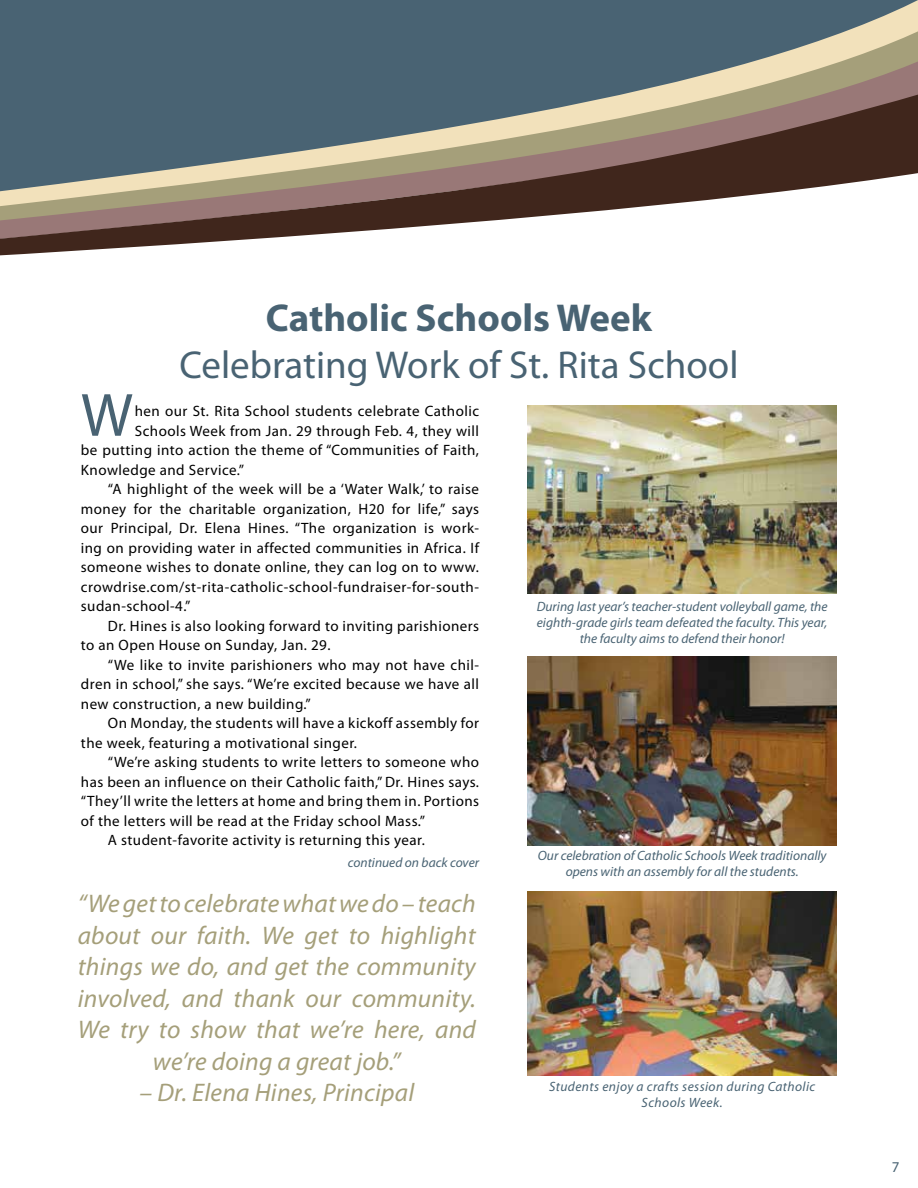
<style>
.page{position:relative;width:918px;height:1188px;background:#fff}
.page>*{position:absolute;margin:0;border:0;box-sizing:border-box;transform-origin:0 0}
.t1{font:61.5px "Myriad Pro";color:#496373}
.t2{font:39px "Myriad Pro";color:#496373}
.t3{font:700 39px "Myriad Pro";color:#496373}
.t4{font:italic 25.5px/31.5px "Myriad Pro";letter-spacing:.01em;color:#a59f7a;text-align:center}
.t5{font:15px "Myriad Pro";letter-spacing:.03em;color:#000}
.t6{font:15px "Myriad Pro";color:#496373}
.t7{font:italic 13.5px/16.2px "Myriad Pro";color:#496373;text-align:center}
.t8{font:italic 13.5px/16.2px "Myriad Pro";letter-spacing:.03em;color:#496373;text-align:center}
</style>
<div class="page">
<div style="left:0;top:0;width:918px;height:25px;background:#496373"></div>
<svg style="left:0;top:25px;width:918px;height:31px;background:#596e79"></svg>
<svg style="left:0;top:56px;width:918px;height:35px;background:#65767b"></svg>
<svg style="left:0;top:91px;width:918px;height:165px"></svg>
<img style="left:527px;top:656px;width:310px;height:189px">
<img style="left:527px;top:891px;width:310px;height:185px">
<img style="left:527px;top:405px;width:310px;height:189px">
<h2 class="t3" style="left:266px;top:292px;width:387px">Catholic Schools Week</h2>
<h2 class="t2" style="left:179px;top:340px;width:561px">Celebrating Work of St. Rita School</h2>
<h1 class="t1" style="left:81px;top:377px;width:54px">W</h1>
<p class="t5" style="left:135px;top:402px;width:346px">hen our St. Rita School students celebrate Catholic</p>
<p class="t5" style="left:135px;top:421px;width:346px">Schools Week from Jan. 29 through Feb. 4, they will</p>
<p class="t5" style="left:81px;top:441px;width:400px">be putting into action the theme of “Communities of Faith,</p>
<p class="t5" style="left:81px;top:460px;width:165px">Knowledge and Service.”</p>
<p class="t5" style="left:108px;top:480px;width:373px">“A highlight of the week will be a ‘Water Walk,’ to raise</p>
<p class="t5" style="left:81px;top:499px;width:400px">money for the charitable organization, H20 for life,” says</p>
<p class="t5" style="left:81px;top:519px;width:400px">our Principal, Dr. Elena Hines. “The organization is work-</p>
<p class="t5" style="left:81px;top:538px;width:400px">ing on providing water in affected communities in Africa. If</p>
<p class="t5" style="left:81px;top:558px;width:400px">someone wishes to donate online, they can log on to www.</p>
<p class="t5" style="left:81px;top:577px;width:400px">crowdrise.com/st-rita-catholic-school-fundraiser-for-south-</p>
<p class="t5" style="left:81px;top:597px;width:111px">sudan-school-4.”</p>
<p class="t5" style="left:108px;top:616px;width:373px">Dr. Hines is also looking forward to inviting parishioners</p>
<p class="t5" style="left:81px;top:636px;width:251px">to an Open House on Sunday, Jan. 29.</p>
<p class="t5" style="left:108px;top:655px;width:373px">“We like to invite parishioners who may not have chil-</p>
<p class="t5" style="left:81px;top:675px;width:400px">dren in school,” she says. “We’re excited because we have all</p>
<p class="t5" style="left:81px;top:694px;width:231px">new construction, a new building.”</p>
<p class="t5" style="left:108px;top:714px;width:373px">On Monday, the students will have a kickoff assembly for</p>
<p class="t5" style="left:81px;top:733px;width:278px">the week, featuring a motivational singer.</p>
<p class="t5" style="left:108px;top:753px;width:373px">“We’re asking students to write letters to someone who</p>
<p class="t5" style="left:81px;top:772px;width:400px">has been an influence on their Catholic faith,” Dr. Hines says.</p>
<p class="t5" style="left:81px;top:792px;width:400px">“They’ll write the letters at home and bring them in. Portions</p>
<p class="t5" style="left:81px;top:811px;width:346px">of the letters will be read at the Friday school Mass.”</p>
<p class="t5" style="left:108px;top:831px;width:318px">A student-favorite activity is returning this year.</p>
<p class="t7" style="left:348px;top:854px;width:133px">continued on back cover</p>
<h3 class="t4" style="left:78px;top:888px;width:400px">“We get to celebrate what we do – teach about our faith. We get to highlight things we do, and get the community involved, and thank our community.<br>We try to show that we’re here, and we’re doing a great job.”</h3>
<h3 class="t4" style="left:139px;top:1077px;width:276px">– Dr. Elena Hines, Principal</h3>
<p class="t7" style="left:537px;top:598px;width:292px">During last year’s teacher-student volleyball game, the eighth-grade girls team defeated the faculty. This year, the faculty aims to defend their honor!</p>
<p class="t7" style="left:538px;top:847px;width:290px">Our celebration of Catholic Schools Week traditionally opens with an assembly for all the students.</p>
<p class="t8" style="left:549px;top:1078px;width:268px">Students enjoy a crafts session during Catholic<br>Schools Week.</p>
<p class="t6" style="left:892px;top:1158px;width:9px">7</p>
</div>
